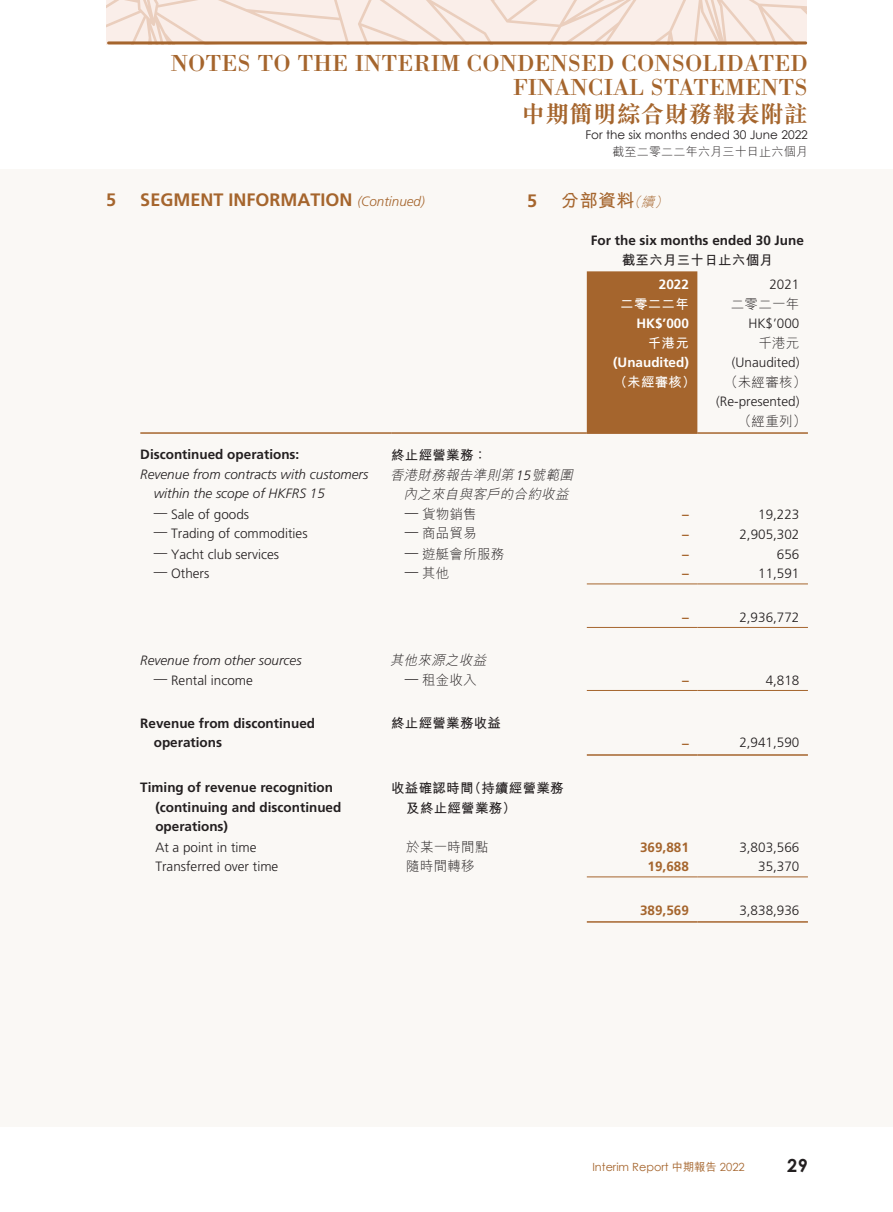
<style>
.page{position:relative;width:893px;height:1212px;background:#fff}
.page>*{position:absolute;margin:0;border:0;box-sizing:border-box;transform-origin:0 0}
.t1{font:24px/24px "Bodoni Std";color:#a5652d;text-align:right}
.t2{font:700 24px "M Sung HK";letter-spacing:-.005em;color:#a5652d}
.t3{font:700 18px "Frutiger LT Std";color:#a5652d}
.t4{font:700 18px "M Hei HK";color:#a5652d}
.t5{font:700 18px "Century Gothic";color:#231f20}
.t6{font:300 13.5px "Frutiger LT Std";color:#231f20}
.t7{font:700 13.5px/19.5px "Frutiger LT Std";color:#231f20}
.t8{font:italic 300 13.5px/19.5px "Frutiger LT Std";color:#231f20}
.t9{font:300 13.5px "M Hei HK";letter-spacing:.02em;color:#231f20}
.t10{font:700 13.5px/19.5px "M Hei HK";letter-spacing:.02em;color:#231f20}
.t11{font:italic 300 13.5px/19.5px "M Hei HK";color:#231f20}
.t12{font:700 13.5px "Frutiger LT Std";color:#a5652d}
.t13{font:700 13.5px "Frutiger LT Std";color:#fff}
.t14{font:700 13.5px "M Hei HK";letter-spacing:.02em;color:#fff}
.t15{font:12px "Century Gothic";color:#231f20}
.t16{font:300 12px "M Hei HK";letter-spacing:.02em;color:#231f20}
.t17{font:11.25px "Century Gothic";color:#a5652d}
.s1{font-weight:300;font-style:italic;font-size:13.5px}
.s2{font-family:"Frutiger LT Std"}
.s3{font-family:"M Hei HK";font-weight:500}
</style>
<div class="page">
<div style="left:0;top:170px;width:893px;height:957px;background:#faf8f5"></div>
<svg style="left:106px;top:0;width:701px;height:45px;background:#f6e7df"></svg>
<hr style="left:109px;top:41px;width:697px;height:3px;background:#a5652d">
<div style="left:587px;top:271px;width:110px;height:161px;background:#a5652d"></div>
<svg style="left:587px;top:584px;width:110px;height:294px"></svg>
<hr style="left:140px;top:432px;width:251px;height:2px;background:#a5652d">
<hr style="left:391px;top:432px;width:196px;height:2px;background:#a5652d">
<hr style="left:587px;top:432px;width:110px;height:2px;background:#a5652d">
<hr style="left:697px;top:432px;width:111px;height:2px;background:#a5652d">
<hr style="left:587px;top:583px;width:110px;height:1px;background:#a5652d">
<hr style="left:697px;top:583px;width:111px;height:1px;background:#a5652d">
<hr style="left:587px;top:627px;width:110px;height:1px;background:#a5652d">
<hr style="left:697px;top:627px;width:111px;height:1px;background:#a5652d">
<hr style="left:587px;top:690px;width:110px;height:1px;background:#a5652d">
<hr style="left:697px;top:690px;width:111px;height:1px;background:#a5652d">
<hr style="left:587px;top:754px;width:110px;height:2px;background:#a5652d">
<hr style="left:697px;top:754px;width:111px;height:2px;background:#a5652d">
<hr style="left:587px;top:876px;width:110px;height:1px;background:#a5652d">
<hr style="left:697px;top:876px;width:111px;height:1px;background:#a5652d">
<hr style="left:587px;top:921px;width:110px;height:2px;background:#a5652d">
<hr style="left:697px;top:921px;width:111px;height:2px;background:#a5652d">
<h1 class="t1" style="left:171px;top:51px;width:639px">NOTES TO THE INTERIM CONDENSED CONSOLIDATED<br>FINANCIAL STATEMENTS</h1>
<h1 class="t2" style="left:521px;top:102px;width:288px">中期簡明綜合財務報表附註</h1>
<p class="t15" style="left:585px;top:126px;width:224px">For the six months ended 30 June 2022</p>
<p class="t16" style="left:612px;top:145px;width:197px">截至二零二二年六月三十日止六個月</p>
<h2 class="t3" style="left:106px;top:189px;width:12px">5</h2>
<h2 class="t3" style="left:140px;top:189px;width:286px">SEGMENT INFORMATION <span class="s1">(Continued)</span></h2>
<h2 class="t3" style="left:527px;top:191px;width:12px">5</h2>
<h2 class="t4" style="left:561px;top:188px;width:111px">分部資料<span class="s1">（續）</span></h2>
<p class="t7" style="left:591px;top:231px;width:215px">For the six months ended 30 June</p>
<p class="t10" style="left:622px;top:249px;width:153px">截至六月三十日止六個月</p>
<p class="t13" style="left:659px;top:276px;width:32px">2022</p>
<p class="t6" style="left:769px;top:276px;width:32px">2021</p>
<p class="t14" style="left:620px;top:294px;width:70px">二零二二年</p>
<p class="t9" style="left:731px;top:297px;width:70px">二零二一年</p>
<p class="t13" style="left:636px;top:315px;width:54px">HK$’000</p>
<p class="t6" style="left:748px;top:315px;width:53px">HK$’000</p>
<p class="t14" style="left:648px;top:333px;width:43px">千港元</p>
<p class="t9" style="left:758px;top:336px;width:43px">千港元</p>
<p class="t13" style="left:613px;top:354px;width:77px">(Unaudited)</p>
<p class="t6" style="left:732px;top:354px;width:69px">(Unaudited)</p>
<p class="t14" style="left:614px;top:372px;width:83px">（未經審核）</p>
<p class="t9" style="left:724px;top:375px;width:83px">（未經審核）</p>
<p class="t6" style="left:716px;top:394px;width:85px">(Re-presented)</p>
<p class="t9" style="left:738px;top:414px;width:70px">（經重列）</p>
<p class="t7" style="left:140px;top:445px;width:161px">Discontinued operations:</p>
<p class="t10" style="left:391px;top:444px;width:97px">終止經營業務：</p>
<p class="t8" style="left:154px;top:465px;width:216px;text-indent:-13px">Revenue from contracts with customers within the scope of HKFRS 15</p>
<p class="t11" style="left:404px;top:465px;width:174px;text-indent:-13px">香港財務報告準則第<span class="s2">15</span>號範圍內之來自與客戶的合約收益</p>
<p class="t6" style="left:154px;top:506px;width:97px">— Sale of goods</p>
<p class="t9" style="left:405px;top:507px;width:74px"><sup>—</sup> 貨物銷售</p>
<p class="t12" style="left:682px;top:506px;width:8px">–</p>
<p class="t6" style="left:758px;top:506px;width:43px">19,223</p>
<p class="t6" style="left:154px;top:526px;width:155px">— Trading of commodities</p>
<p class="t9" style="left:405px;top:526px;width:74px"><sup>—</sup> 商品貿易</p>
<p class="t12" style="left:682px;top:526px;width:8px">–</p>
<p class="t6" style="left:739px;top:527px;width:62px">2,905,302</p>
<p class="t6" style="left:154px;top:546px;width:127px">— Yacht club services</p>
<p class="t9" style="left:405px;top:547px;width:101px"><span class="s2">—</span> 遊艇會所服務</p>
<p class="t12" style="left:682px;top:546px;width:8px">–</p>
<p class="t6" style="left:777px;top:546px;width:24px">656</p>
<p class="t6" style="left:154px;top:566px;width:57px">— Others</p>
<p class="t9" style="left:405px;top:566px;width:46px"><sup>—</sup> 其他</p>
<p class="t12" style="left:682px;top:565px;width:8px">–</p>
<p class="t6" style="left:758px;top:566px;width:43px">11,591</p>
<p class="t12" style="left:682px;top:609px;width:8px">–</p>
<p class="t6" style="left:739px;top:609px;width:62px">2,936,772</p>
<p class="t8" style="left:140px;top:650px;width:163px">Revenue from other sources</p>
<p class="t11" style="left:390px;top:650px;width:100px">其他來源之收益</p>
<p class="t6" style="left:154px;top:672px;width:101px">— Rental income</p>
<p class="t9" style="left:405px;top:673px;width:74px"><sup>—</sup> 租金收入</p>
<p class="t12" style="left:682px;top:672px;width:8px">–</p>
<p class="t6" style="left:766px;top:672px;width:35px">4,818</p>
<p class="t7" style="left:154px;top:713px;width:163px;text-indent:-13px">Revenue from discontinued operations</p>
<p class="t10" style="left:391px;top:712px;width:111px">終止經營業務收益</p>
<p class="t12" style="left:682px;top:735px;width:8px">–</p>
<p class="t6" style="left:739px;top:735px;width:62px">2,941,590</p>
<p class="t7" style="left:155px;top:778px;width:187px;text-indent:-15px">Timing of revenue recognition (continuing and discontinued operations)</p>
<p class="t10" style="left:406px;top:777px;width:159px;text-indent:-15px">收益確認時間（持續經營業務及終止經營業務）</p>
<p class="t6" style="left:155px;top:839px;width:103px">At a point in time</p>
<p class="t9" style="left:406px;top:840px;width:84px">於某一時間點</p>
<p class="t12" style="left:640px;top:839px;width:50px">369,881</p>
<p class="t6" style="left:739px;top:839px;width:62px">3,803,566</p>
<p class="t6" style="left:155px;top:859px;width:124px">Transferred over time</p>
<p class="t9" style="left:406px;top:859px;width:70px">隨時間轉移</p>
<p class="t12" style="left:648px;top:858px;width:43px">19,688</p>
<p class="t6" style="left:758px;top:859px;width:43px">35,370</p>
<p class="t12" style="left:640px;top:902px;width:50px">389,569</p>
<p class="t6" style="left:739px;top:902px;width:62px">3,838,936</p>
<p class="t17" style="left:592px;top:1159px;width:154px">Interim Report <span class="s3">中期報告</span> 2022</p>
<h2 class="t5" style="left:787px;top:1152px;width:22px">29</h2>
</div>
